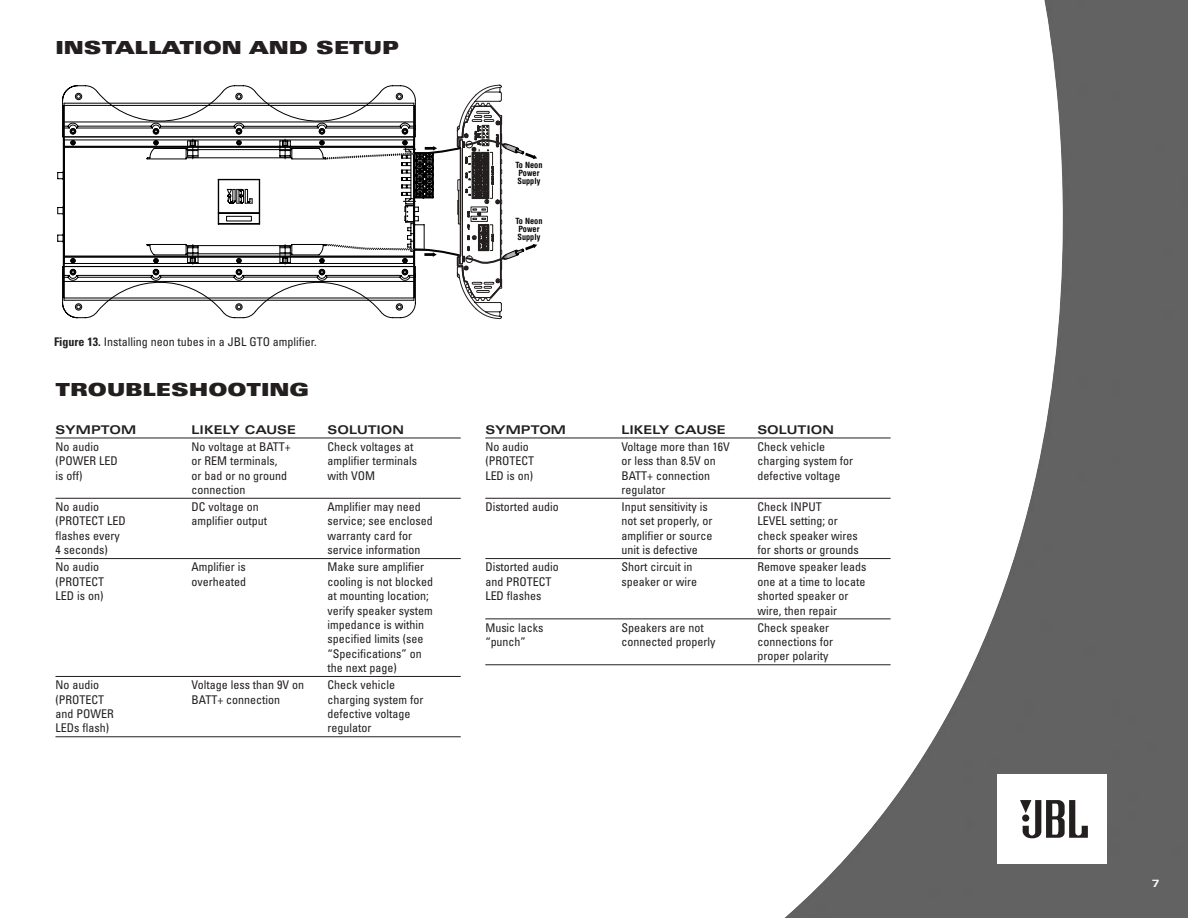
<style>
.page{position:relative;width:1188px;height:918px;background:#fff}
.page>*{position:absolute;margin:0;border:0;box-sizing:border-box;transform-origin:0 0}
.t1{font:900 expanded 18px "Univers";color:#231f1f}
.t2{font:condensed 12px/14.4px "Univers";color:#231f1f}
.t3{font:700 expanded 12px "Univers";color:#231f1f}
.t4{font:700 expanded 10.5px "Univers";color:#fff}
.t5{font:700 condensed 8.25px/8.2px "Helvetica";color:#000}
.s1{font-weight:700}
</style>
<div class="page">
<img style="left:783px;top:0;width:405px;height:918px">
<div style="left:998px;top:774px;width:109px;height:90px;background:#fff"></div>
<svg style="left:1020px;top:800px;width:68px;height:38px"></svg>
<svg style="left:57px;top:85px;width:480px;height:234px"></svg>
<hr style="left:56px;top:438px;width:405px;height:1px;background:#231f1f">
<hr style="left:56px;top:498px;width:405px;height:1px;background:#231f1f">
<hr style="left:56px;top:558px;width:405px;height:1px;background:#231f1f">
<hr style="left:56px;top:676px;width:405px;height:1px;background:#231f1f">
<hr style="left:56px;top:736px;width:405px;height:1px;background:#231f1f">
<hr style="left:485px;top:438px;width:406px;height:1px;background:#231f1f">
<hr style="left:485px;top:498px;width:406px;height:1px;background:#231f1f">
<hr style="left:485px;top:558px;width:406px;height:1px;background:#231f1f">
<hr style="left:485px;top:618px;width:406px;height:1px;background:#231f1f">
<hr style="left:485px;top:664px;width:406px;height:1px;background:#231f1f">
<h1 class="t1" style="left:56px;top:41px;width:345px">INSTALLATION AND SETUP</h1>
<p class="t2" style="left:54px;top:335px;width:264px"><span class="s1">Figure 13.</span> Installing neon tubes in a JBL GTO amplifier.</p>
<h1 class="t1" style="left:56px;top:383px;width:255px">TROUBLESHOOTING</h1>
<p class="t3" style="left:56px;top:425px;width:82px">SYMPTOM</p>
<p class="t3" style="left:192px;top:425px;width:106px">LIKELY CAUSE</p>
<p class="t3" style="left:328px;top:425px;width:78px">SOLUTION</p>
<p class="t2" style="left:56px;top:440px;width:45px">No audio</p>
<p class="t2" style="left:192px;top:440px;width:101px">No voltage at BATT+</p>
<p class="t2" style="left:328px;top:440px;width:87px">Check voltages at</p>
<p class="t2" style="left:56px;top:455px;width:64px">(POWER LED</p>
<p class="t2" style="left:192px;top:455px;width:87px">or REM terminals,</p>
<p class="t2" style="left:328px;top:455px;width:91px">amplifier terminals</p>
<p class="t2" style="left:56px;top:469px;width:28px">is off)</p>
<p class="t2" style="left:192px;top:469px;width:97px">or bad or no ground</p>
<p class="t2" style="left:328px;top:469px;width:49px">with VOM</p>
<p class="t2" style="left:192px;top:484px;width:55px">connection</p>
<p class="t2" style="left:56px;top:501px;width:45px">No audio</p>
<p class="t2" style="left:192px;top:501px;width:69px">DC voltage on</p>
<p class="t2" style="left:328px;top:501px;width:95px">Amplifier may need</p>
<p class="t2" style="left:56px;top:515px;width:72px">(PROTECT LED</p>
<p class="t2" style="left:192px;top:515px;width:77px">amplifier output</p>
<p class="t2" style="left:328px;top:515px;width:107px">service; see enclosed</p>
<p class="t2" style="left:56px;top:529px;width:66px">flashes every</p>
<p class="t2" style="left:328px;top:529px;width:86px">warranty card for</p>
<p class="t2" style="left:56px;top:544px;width:54px">4 seconds)</p>
<p class="t2" style="left:328px;top:544px;width:94px">service information</p>
<p class="t2" style="left:56px;top:561px;width:45px">No audio</p>
<p class="t2" style="left:192px;top:561px;width:56px">Amplifier is</p>
<p class="t2" style="left:328px;top:561px;width:98px">Make sure amplifier</p>
<p class="t2" style="left:56px;top:575px;width:50px">(PROTECT</p>
<p class="t2" style="left:192px;top:575px;width:56px">overheated</p>
<p class="t2" style="left:328px;top:575px;width:107px">cooling is not blocked</p>
<p class="t2" style="left:56px;top:590px;width:49px">LED is on)</p>
<p class="t2" style="left:328px;top:590px;width:107px">at mounting location; verify speaker system impedance is within specified limits (see “Specifications” on the next page)</p>
<p class="t2" style="left:56px;top:679px;width:45px">No audio</p>
<p class="t2" style="left:192px;top:679px;width:114px">Voltage less than 9V on</p>
<p class="t2" style="left:328px;top:679px;width:69px">Check vehicle</p>
<p class="t2" style="left:56px;top:693px;width:50px">(PROTECT</p>
<p class="t2" style="left:192px;top:693px;width:90px">BATT+ connection</p>
<p class="t2" style="left:328px;top:693px;width:97px">charging system for</p>
<p class="t2" style="left:56px;top:708px;width:60px">and POWER</p>
<p class="t2" style="left:328px;top:708px;width:84px">defective voltage</p>
<p class="t2" style="left:56px;top:722px;width:55px">LEDs flash)</p>
<p class="t2" style="left:328px;top:722px;width:45px">regulator</p>
<p class="t5" style="left:515px;top:161px;width:29px">To Neon<br>Power<br>Supply</p>
<p class="t5" style="left:515px;top:217px;width:29px">To Neon<br>Power<br>Supply</p>
<p class="t3" style="left:485px;top:425px;width:82px">SYMPTOM</p>
<p class="t3" style="left:621px;top:425px;width:106px">LIKELY CAUSE</p>
<p class="t3" style="left:758px;top:425px;width:78px">SOLUTION</p>
<p class="t2" style="left:485px;top:440px;width:45px">No audio</p>
<p class="t2" style="left:621px;top:440px;width:110px">Voltage more than 16V</p>
<p class="t2" style="left:757px;top:440px;width:69px">Check vehicle</p>
<p class="t2" style="left:485px;top:455px;width:50px">(PROTECT</p>
<p class="t2" style="left:621px;top:455px;width:96px">or less than 8.5V on</p>
<p class="t2" style="left:757px;top:455px;width:97px">charging system for</p>
<p class="t2" style="left:485px;top:469px;width:49px">LED is on)</p>
<p class="t2" style="left:621px;top:469px;width:90px">BATT+ connection</p>
<p class="t2" style="left:757px;top:469px;width:84px">defective voltage</p>
<p class="t2" style="left:621px;top:484px;width:45px">regulator</p>
<p class="t2" style="left:485px;top:501px;width:75px">Distorted audio</p>
<p class="t2" style="left:621px;top:501px;width:88px">Input sensitivity is</p>
<p class="t2" style="left:757px;top:501px;width:66px">Check INPUT</p>
<p class="t2" style="left:621px;top:515px;width:92px">not set properly, or</p>
<p class="t2" style="left:757px;top:515px;width:82px">LEVEL setting; or</p>
<p class="t2" style="left:621px;top:529px;width:93px">amplifier or source</p>
<p class="t2" style="left:757px;top:529px;width:102px">check speaker wires</p>
<p class="t2" style="left:621px;top:544px;width:78px">unit is defective</p>
<p class="t2" style="left:757px;top:544px;width:103px">for shorts or grounds</p>
<p class="t2" style="left:485px;top:561px;width:75px">Distorted audio</p>
<p class="t2" style="left:621px;top:561px;width:73px">Short circuit in</p>
<p class="t2" style="left:757px;top:561px;width:111px">Remove speaker leads</p>
<p class="t2" style="left:485px;top:575px;width:68px">and PROTECT</p>
<p class="t2" style="left:621px;top:575px;width:77px">speaker or wire</p>
<p class="t2" style="left:757px;top:575px;width:109px">one at a time to locate</p>
<p class="t2" style="left:485px;top:590px;width:58px">LED flashes</p>
<p class="t2" style="left:757px;top:590px;width:93px">shorted speaker or wire, then repair</p>
<p class="t2" style="left:485px;top:621px;width:60px">Music lacks</p>
<p class="t2" style="left:621px;top:621px;width:84px">Speakers are not</p>
<p class="t2" style="left:757px;top:621px;width:73px">Check speaker</p>
<p class="t2" style="left:485px;top:636px;width:42px">“punch”</p>
<p class="t2" style="left:621px;top:636px;width:96px">connected properly</p>
<p class="t2" style="left:757px;top:636px;width:77px">connections for proper polarity</p>
<p class="t4" style="left:1152px;top:880px;width:9px">7</p>
</div>
